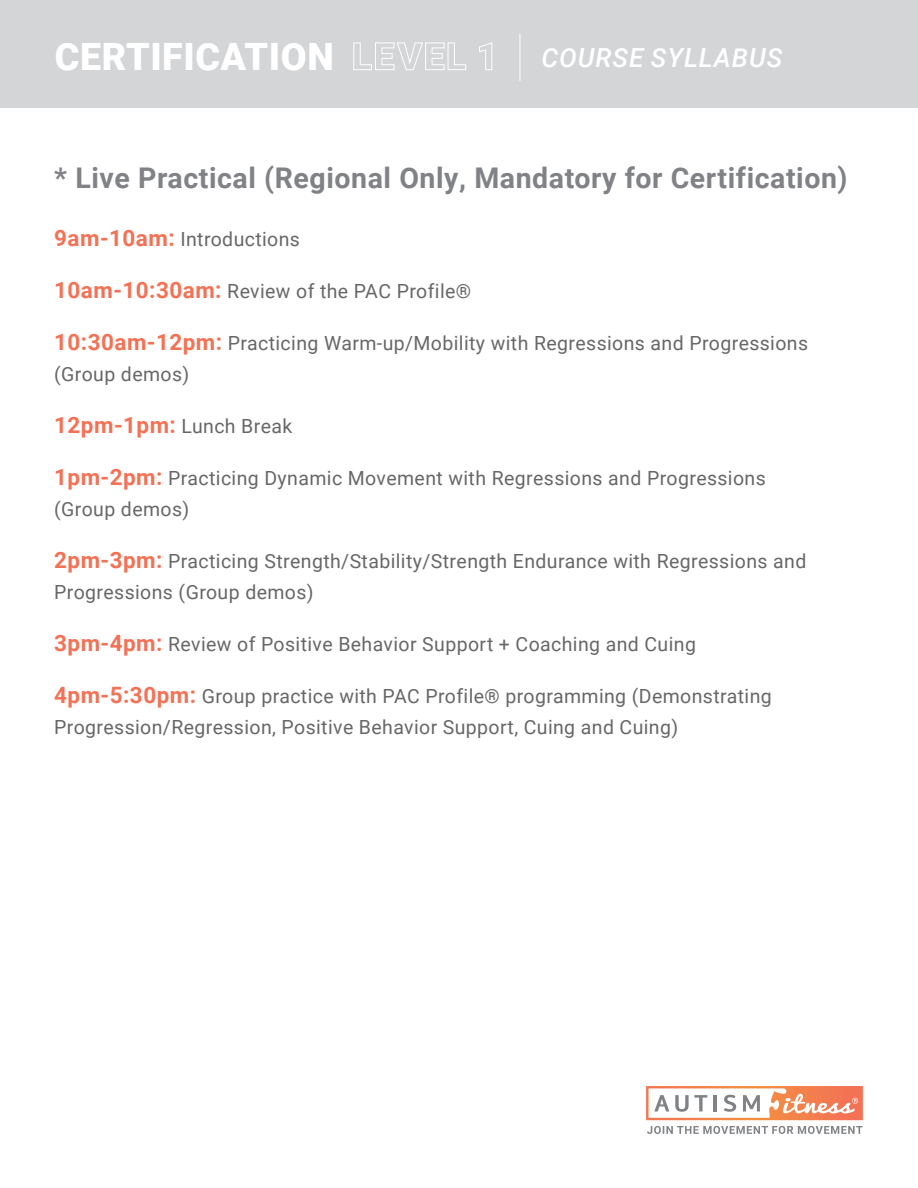
<style>
.page{position:relative;width:918px;height:1188px;background:#fff}
.page>*{position:absolute;margin:0;border:0;box-sizing:border-box;transform-origin:0 0}
.t1{font:900 37.65px "Roboto";letter-spacing:.015em;color:#fff}
.t2{font:700 28.5px "Roboto";letter-spacing:.02em;color:#808285}
.t3{font:19.5px/31.5px "Roboto";letter-spacing:.02em;color:#686768}
.s1{font-weight:500;font-style:italic;font-size:26.25px}
.s2{font-weight:700;font-size:22.5px;color:#f37255}
</style>
<div class="page">
<svg style="left:646px;top:1086px;width:217px;height:48px"></svg>
<div style="left:0;top:0;width:918px;height:108px;background:#d4d5d7"></div>
<hr style="left:519px;top:34px;width:1px;height:47px;background:#fff">
<h1 class="t1" style="left:55px;top:30px;width:729px">CERTIFICATION LEVEL 1 <span class="s1">COURSE SYLLABUS</span></h1>
<h2 class="t2" style="left:54px;top:157px;width:795px">* Live Practical (Regional Only, Mandatory for Certification)</h2>
<p class="t3" style="left:54px;top:223px;width:247px"><span class="s2">9am-10am:</span> Introductions</p>
<p class="t3" style="left:54px;top:274px;width:418px"><span class="s2">10am-10:30am:</span> Review of the PAC Profile®</p>
<p class="t3" style="left:54px;top:326px;width:755px"><span class="s2">10:30am-12pm:</span> Practicing Warm-up/Mobility with Regressions and Progressions (Group demos)</p>
<p class="t3" style="left:54px;top:409px;width:240px"><span class="s2">12pm-1pm:</span> Lunch Break</p>
<p class="t3" style="left:54px;top:461px;width:713px"><span class="s2">1pm-2pm:</span> Practicing Dynamic Movement with Regressions and Progressions (Group demos)</p>
<p class="t3" style="left:54px;top:544px;width:754px"><span class="s2">2pm-3pm:</span> Practicing Strength/Stability/Strength Endurance with Regressions and<br>Progressions (Group demos)</p>
<p class="t3" style="left:54px;top:628px;width:643px"><span class="s2">3pm-4pm:</span> Review of Positive Behavior Support + Coaching and Cuing</p>
<p class="t3" style="left:54px;top:679px;width:719px"><span class="s2">4pm-5:30pm:</span> Group practice with PAC Profile® programming (Demonstrating<br>Progression/Regression, Positive Behavior Support, Cuing and Cuing)</p>
</div>
